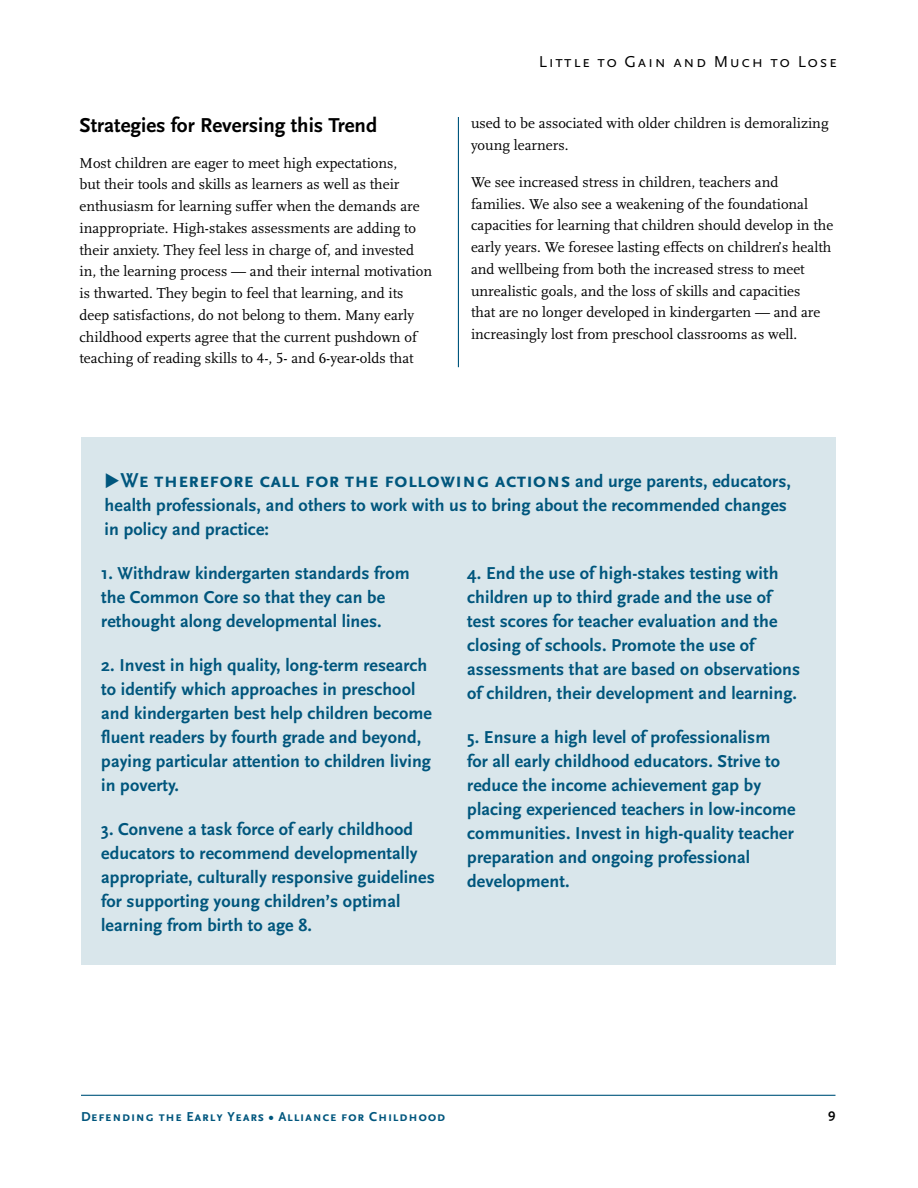
<style>
.page{position:relative;width:918px;height:1188px;background:#fff}
.page>*{position:absolute;margin:0;border:0;box-sizing:border-box;transform-origin:0 0}
.t1{font:700 21px "Scala Sans Caps";letter-spacing:.005em;color:#00567d}
.t2{font:700 21px "Scala Sans";color:#000}
.t3{font:700 18px/24px "Scala Sans";letter-spacing:.005em;color:#00567d}
.t4{font:16.5px "Scala Sans Caps";letter-spacing:.1em;color:#000}
.t5{font:15px/21.8px "Scala LF";color:#000}
.t6{font:700 13.5px "Scala Sans Caps";letter-spacing:.05em;color:#00567d}
.t7{font:700 13.5px "Scala Sans";color:#000}
.s1{font-family:"Scala Sans";font-size:18px}
</style>
<div class="page">
<hr style="left:81px;top:1095px;width:755px;height:1px;background:#00567d">
<hr style="left:458px;top:117px;width:1px;height:250px;background:#00567d">
<div style="left:81px;top:437px;width:755px;height:528px;background:#d9e6eb"></div>
<p class="t2" style="left:80px;top:114px;width:299px">Strategies for Reversing this Trend</p>
<p class="t5" style="left:80px;top:152px;width:354px">Most children are eager to meet high expectations,<br>but their tools and skills as learners as well as their enthusiasm for learning suffer when the demands are inappropriate. High-stakes assessments are adding to their anxiety. They feel less in charge of, and invested in, the learning process — and their internal motivation is thwarted. They begin to feel that learning, and its deep satisfactions, do not belong to them. Many early childhood experts agree that the current pushdown of teaching of reading skills to 4-, 5- and 6-year-olds that</p>
<p class="t4" style="left:539px;top:52px;width:300px">Little to Gain and Much to Lose</p>
<p class="t5" style="left:471px;top:113px;width:359px">used to be associated with older children is demoralizing young learners.</p>
<p class="t5" style="left:471px;top:171px;width:364px">We see increased stress in children, teachers and families. We also see a weakening of the foundational capacities for learning that children should develop in the early years. We foresee lasting effects on children’s health and wellbeing from both the increased stress to meet unrealistic goals, and the loss of skills and capacities<br>that are no longer developed in kindergarten — and are increasingly lost from preschool classrooms as well.</p>
<p class="t1" style="left:105px;top:469px;width:688px">◆We therefore call for the following actions <span class="s1">and urge parents, educators,</span></p>
<p class="t3" style="left:105px;top:494px;width:684px">health professionals, and others to work with us to bring about the recommended changes in policy and practice:</p>
<p class="t3" style="left:101px;top:561px;width:310px">1. Withdraw kindergarten standards from the Common Core so that they can be rethought along developmental lines.</p>
<p class="t3" style="left:101px;top:654px;width:332px">2. Invest in high quality, long-term research to identify which approaches in preschool and kindergarten best help children become fluent readers by fourth grade and beyond, paying particular attention to children living in poverty.</p>
<p class="t3" style="left:101px;top:818px;width:335px">3. Convene a task force of early childhood educators to recommend developmentally appropriate, culturally responsive guidelines for supporting young children’s optimal learning from birth to age 8.</p>
<p class="t3" style="left:467px;top:561px;width:334px">4. End the use of high-stakes testing with children up to third grade and the use of test scores for teacher evaluation and the closing of schools. Promote the use of assessments that are based on observations of children, their development and learning.</p>
<p class="t3" style="left:467px;top:726px;width:330px">5. Ensure a high level of professionalism<br>for all early childhood educators. Strive to reduce the income achievement gap by placing experienced teachers in low-income communities. Invest in high-quality teacher preparation and ongoing professional development.</p>
<p class="t6" style="left:81px;top:1109px;width:366px">Defending the Early Years • Alliance for Childhood</p>
<p class="t7" style="left:828px;top:1107px;width:9px">9</p>
</div>
